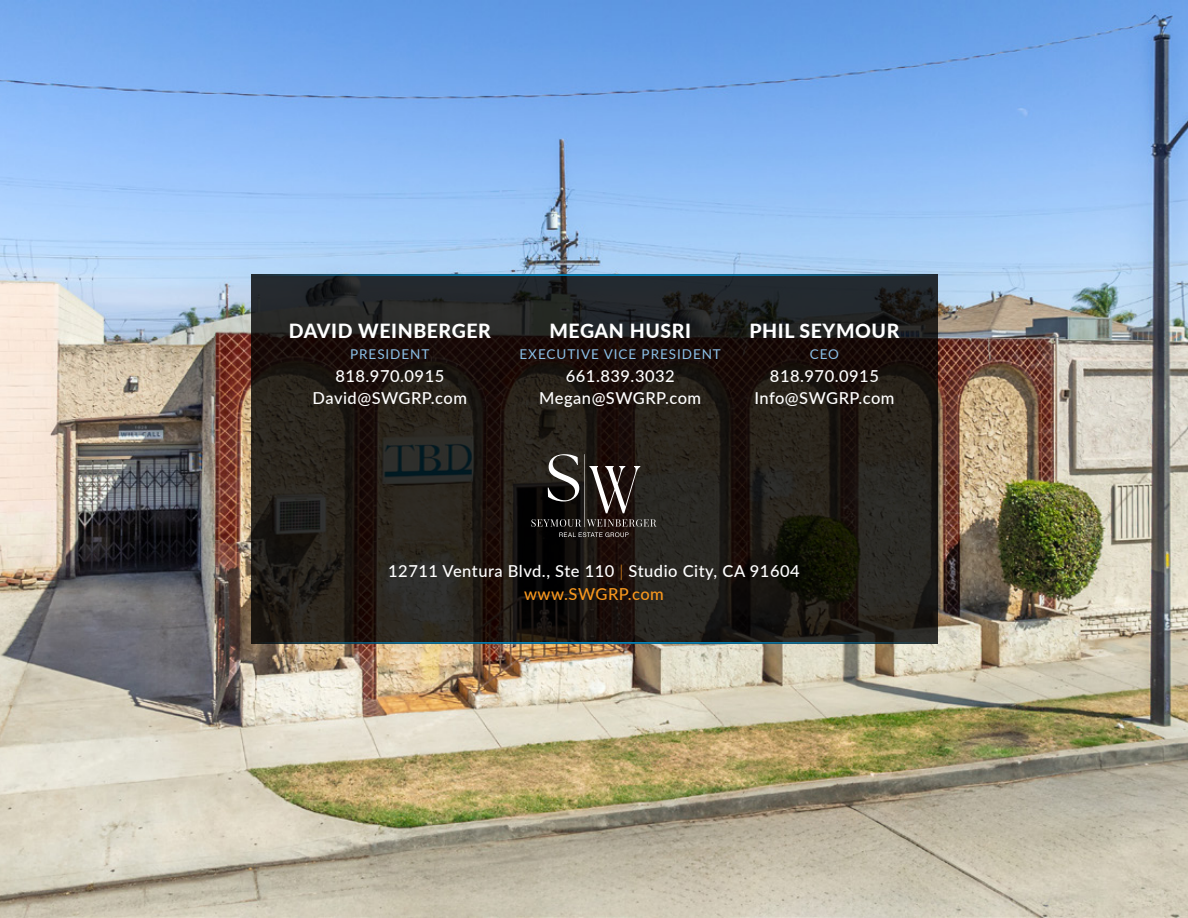
<style>
.page{position:relative;width:1188px;height:918px;background:#fff}
.page>*{position:absolute;margin:0;border:0;box-sizing:border-box;transform-origin:0 0}
.t1{font:800 19.5px "Lato";letter-spacing:.03em;color:#fff}
.t2{font:500 16.5px/22.5px "Lato";letter-spacing:.03em;color:#fff;text-align:center}
.t3{font:13.5px "Lato";letter-spacing:.07em;color:#8bc0e8}
.s1{font-weight:300;color:#f8971d}
.s2{color:#f8971d}
</style>
<div class="page">
<img style="left:0;top:0;width:1188px;height:918px">
<svg style="left:251px;top:276px;width:686px;height:366px;background:#201c18"></svg>
<hr style="left:251px;top:274px;width:686px;height:2px;background:#0096d7">
<hr style="left:251px;top:642px;width:686px;height:2px;background:#0096d7">
<svg style="left:531px;top:454px;width:126px;height:83px;background:#36312d"></svg>
<p class="t1" style="left:289px;top:317px;width:204px">DAVID WEINBERGER</p>
<p class="t3" style="left:350px;top:345px;width:81px">PRESIDENT</p>
<p class="t2" style="left:313px;top:364px;width:156px">818.970.0915<br>David@SWGRP.com</p>
<p class="t1" style="left:550px;top:317px;width:143px">MEGAN HUSRI</p>
<p class="t3" style="left:520px;top:345px;width:203px">EXECUTIVE VICE PRESIDENT</p>
<p class="t2" style="left:539px;top:364px;width:164px">661.839.3032<br>Megan@SWGRP.com</p>
<p class="t1" style="left:750px;top:317px;width:151px">PHIL SEYMOUR</p>
<p class="t3" style="left:810px;top:345px;width:31px">CEO</p>
<p class="t2" style="left:754px;top:364px;width:142px">818.970.0915<br>Info@SWGRP.com</p>
<p class="t2" style="left:388px;top:559px;width:413px">12711 Ventura Blvd., Ste 110 <span class="s1">|</span> Studio City, CA 91604 <span class="s2">www.SWGRP.com</span></p>
</div>
